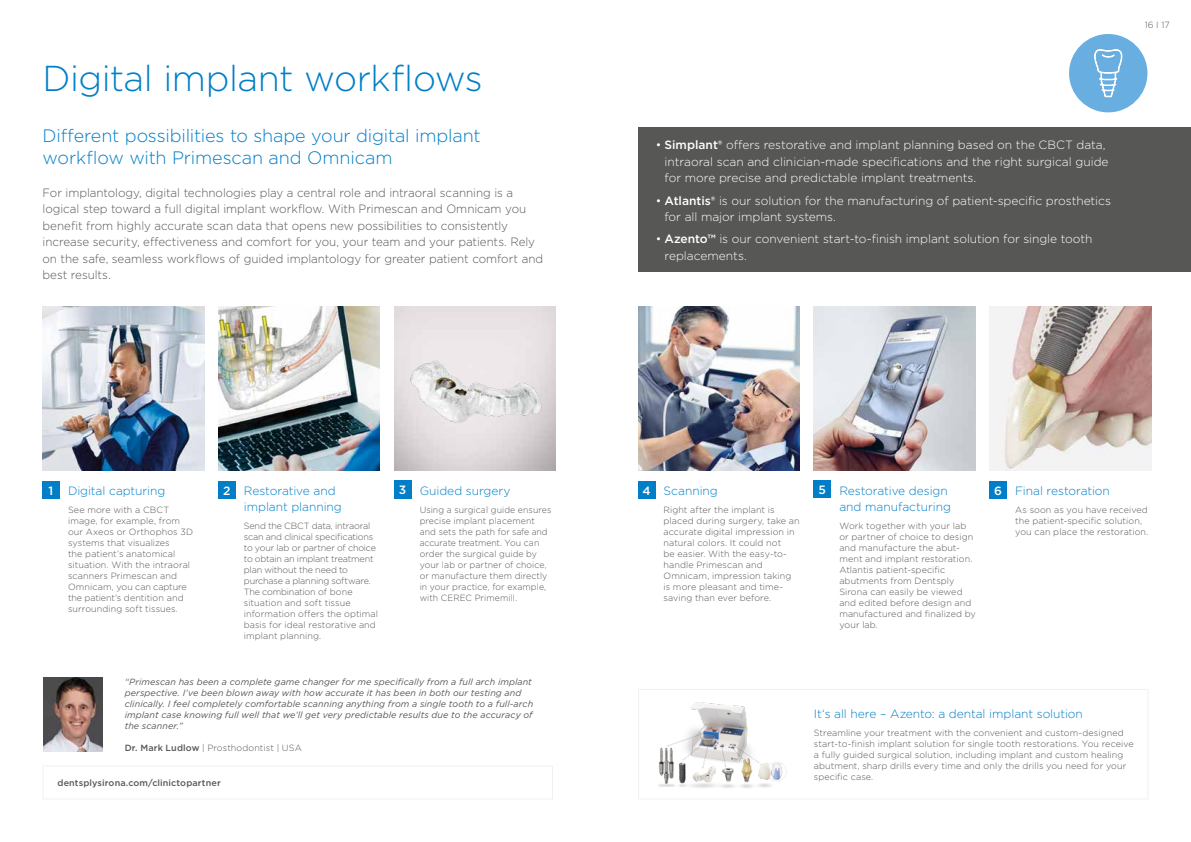
<style>
.page{position:relative;width:1191px;height:842px;background:#fff}
.page>*{position:absolute;margin:0;border:0;box-sizing:border-box;transform-origin:0 0}
.t1{font:300 36px "Gotham";letter-spacing:-.015em;color:#007fc8}
.t2{font:300 18px/22px "Gotham";letter-spacing:-.01em;color:#007fc8}
.t3{font:300 12px/16.5px "Gotham";letter-spacing:-.005em;color:#575756}
.t4{font:300 12px/16.5px "Gotham";color:#fff}
.t5{font:300 12px/16.5px "Gotham";letter-spacing:-.005em;color:#007fc8}
.t6{font:500 12px "Gotham";color:#fff}
.t7{font:300 9px/11px "Gotham";letter-spacing:.005em;color:#575756}
.t8{font:italic 9px/11px "Gotham";letter-spacing:.01em;color:#575756}
.t9{font:300 9px/11px "Gotham";letter-spacing:-.015em;color:#575756}
.t10{font:500 9px "Gotham";letter-spacing:.01em;color:#575756}
.s1{font-weight:500}
</style>
<div class="page">
<img style="left:218px;top:306px;width:162px;height:165px">
<img style="left:43px;top:306px;width:161px;height:165px">
<img style="left:400px;top:348px;width:151px;height:92px">
<img style="left:814px;top:306px;width:161px;height:165px">
<img style="left:989px;top:306px;width:162px;height:165px">
<img style="left:638px;top:306px;width:161px;height:165px">
<div style="left:43px;top:481px;width:17px;height:17px;background:#007fc8"></div>
<div style="left:638px;top:481px;width:17px;height:17px;background:#007fc8"></div>
<div style="left:218px;top:481px;width:17px;height:17px;background:#007fc8"></div>
<div style="left:814px;top:480px;width:17px;height:17px;background:#007fc8"></div>
<div style="left:394px;top:481px;width:17px;height:17px;background:#007fc8"></div>
<div style="left:394px;top:480px;width:17px;height:17px;background:#007fc8"></div>
<div style="left:989px;top:481px;width:17px;height:17px;background:#007fc8"></div>
<div style="left:638px;top:128px;width:553px;height:144px;background:#575756"></div>
<div style="left:638px;top:689px;width:510px;height:110px;border:1px solid #f0f0f0"></div>
<div style="left:1069px;top:34px;width:78px;height:78px;background:#68aee0;border-radius:50%"></div>
<svg style="left:1094px;top:49px;width:28px;height:49px"></svg>
<img style="left:643px;top:690px;width:147px;height:109px">
<img style="left:44px;top:677px;width:59px;height:74px">
<h1 class="t1" style="left:43px;top:56px;width:441px">Digital implant workflows</h1>
<h2 class="t2" style="left:43px;top:124px;width:440px">Different possibilities to shape your digital implant workflow with Primescan and Omnicam</h2>
<p class="t3" style="left:43px;top:184px;width:502px">For implantology, digital technologies play a central role and intraoral scanning is a logical step toward a full digital implant workflow. With Primescan and Omnicam you benefit from highly accurate scan data that opens new possibilities to consistently increase security, effectiveness and comfort for you, your team and your patients. Rely on the safe, seamless workflows of guided implantology for greater patient comfort and best results.</p>
<p class="t7" style="left:1144px;top:19px;width:26px">16 I 17</p>
<h3 class="t4" style="left:664px;top:137px;width:445px;text-indent:-9px">• <span class="s1">Simplant®</span> offers restorative and implant planning based on the CBCT data, intraoral scan and clinician-made specifications and the right surgical guide for more precise and predictable implant treatments.</h3>
<h3 class="t4" style="left:664px;top:192px;width:448px;text-indent:-9px">• <span class="s1">Atlantis®</span> is our solution for the manufacturing of patient-specific prosthetics for all major implant systems.</h3>
<h3 class="t4" style="left:664px;top:230px;width:429px;text-indent:-9px">• <span class="s1">Azento™</span> is our convenient start-to-finish implant solution for single tooth replacements.</h3>
<h3 class="t6" style="left:818px;top:482px;width:9px">5</h3>
<h3 class="t6" style="left:223px;top:482px;width:9px">2</h3>
<h3 class="t5" style="left:839px;top:482px;width:113px">Restorative design and manufacturing</h3>
<p class="t7" style="left:839px;top:520px;width:138px">Work together with your lab or partner of choice to design and manufacture the abut&shy;ment and implant restoration.<br>Atlantis patient-specific abutments from Dentsply<br>Sirona can easily be viewed and edited before design and manufactured and finalized by your lab.</p>
<h3 class="t5" style="left:244px;top:482px;width:93px">Restorative and</h3>
<h3 class="t6" style="left:642px;top:482px;width:10px">4</h3>
<h3 class="t5" style="left:244px;top:498px;width:99px">implant planning</h3>
<p class="t9" style="left:244px;top:520px;width:136px">Send the CBCT data, intraoral scan and clinical specifications to your lab or partner of choice to obtain an implant treatment plan without the need to purchase a planning software.<br>The combination of bone situation and soft tissue information offers the optimal basis for ideal restorative and implant planning.</p>
<h3 class="t5" style="left:68px;top:482px;width:99px">Digital capturing</h3>
<p class="t7" style="left:68px;top:504px;width:126px">See more with a CBCT image, for example, from our Axeos or Orthophos 3D systems that visualizes<br>the patient’s anatomical situation. With the intraoral scanners Primescan and<br>Omnicam, you can capture the patient’s dentition and surrounding soft tissues.</p>
<h3 class="t5" style="left:420px;top:482px;width:92px">Guided surgery</h3>
<p class="t7" style="left:420px;top:504px;width:133px">Using a surgical guide ensures precise implant placement and sets the path for safe and accurate treatment. You can order the surgical guide by your lab or partner of choice, or manufacture them directly in your practice, for example, with CEREC Primemill.</p>
<h3 class="t6" style="left:399px;top:482px;width:9px">3</h3>
<h3 class="t5" style="left:1015px;top:482px;width:96px">Final restoration</h3>
<p class="t7" style="left:1015px;top:504px;width:135px">As soon as you have received the patient-specific solution, you can place the restoration.</p>
<h3 class="t6" style="left:49px;top:482px;width:6px">1</h3>
<h3 class="t5" style="left:663px;top:482px;width:56px">Scanning</h3>
<p class="t7" style="left:663px;top:504px;width:138px">Right after the implant is placed during surgery, take an accurate digital impression in natural colors. It could not<br>be easier. With the easy-to&shy;handle Primescan and<br>Omnicam, impression taking is more pleasant and time&shy;saving than ever before.</p>
<h3 class="t6" style="left:994px;top:482px;width:9px">6</h3>
<p class="t8" style="left:125px;top:676px;width:410px">“Primescan has been a complete game changer for me specifically from a full arch implant perspective. I’ve been blown away with how accurate it has been in both our testing and clinically. I feel completely comfortable scanning anything from a single tooth to a full-arch implant case knowing full well that we’ll get very predictable results due to the accuracy of the scanner.”</p>
<p class="t7" style="left:125px;top:742px;width:179px"><span class="s1">Dr. Mark Ludlow</span> | Prosthodontist | USA</p>
<p class="t10" style="left:58px;top:777px;width:165px">dentsplysirona.com/clinictopartner</p>
<h3 class="t5" style="left:814px;top:705px;width:271px">It‘s all here – Azento: a dental implant solution</h3>
<p class="t7" style="left:814px;top:727px;width:321px">Streamline your treatment with the convenient and custom-designed start-to-finish implant solution for single tooth restorations. You receive a fully guided surgical solution, including implant and custom healing abutment, sharp drills every time and only the drills you need for your specific case.</p>
</div>
